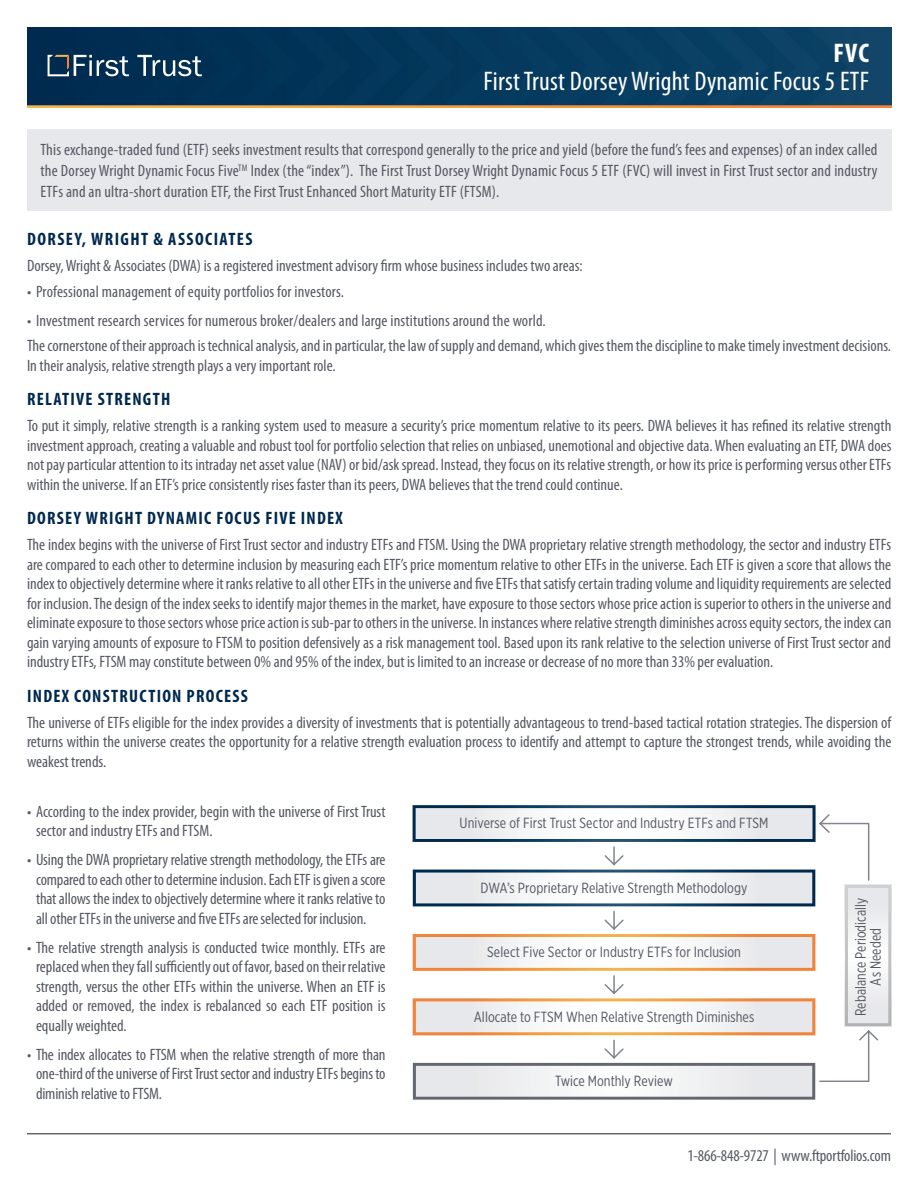
<style>
.page{position:relative;width:918px;height:1188px;background:#fff}
.page>*{position:absolute;margin:0;border:0;box-sizing:border-box;transform-origin:0 0}
.t1{font:condensed 27px "Myriad Pro";letter-spacing:.01em;color:#fff}
.t2{font:700 condensed 27px "Myriad Pro";color:#fff}
.Header_Blue{font:700 condensed 18px "Myriad Pro";letter-spacing:.07em;color:#00294e}
.Body_Text{font:condensed 16.5px/19.5px "Myriad Pro";color:#565963;text-align:justify}
.t3{font:condensed 16.5px/21px "Myriad Pro";letter-spacing:.01em;color:#555963;text-align:justify}
.t4{font:condensed 16.5px "Myriad Pro";letter-spacing:-.01em;color:#555963}
.t5{font:15px/15px "Gotham X Narrow";color:#565964;text-align:center}
.t6{font:14.7px "Gotham X Narrow";letter-spacing:.005em;color:#565964}
</style>
<div class="page">
<img style="left:27px;top:27px;width:864px;height:81px">
<svg style="left:137px;top:55px;width:65px;height:21px"></svg>
<svg style="left:48px;top:55px;width:81px;height:21px"></svg>
<div style="left:27px;top:129px;width:864px;height:82px;background:#e7e8eb"></div>
<hr style="left:27px;top:1133px;width:864px;height:1px;background:#231f20">
<svg style="left:880px;top:885px;width:11px;height:141px"></svg>
<svg style="left:413px;top:805px;width:403px;height:37px"></svg>
<svg style="left:413px;top:870px;width:190px;height:36px"></svg>
<svg style="left:603px;top:813px;width:277px;height:270px"></svg>
<svg style="left:413px;top:934px;width:402px;height:166px"></svg>
<p class="t2" style="left:833px;top:36px;width:37px">FVC</p>
<p class="t1" style="left:484px;top:65px;width:387px">First Trust Dorsey Wright Dynamic Focus 5 ETF</p>
<p class="t3" style="left:40px;top:139px;width:839px">This exchange-traded fund (ETF) seeks investment results that correspond generally to the price and yield (before the fund’s fees and expenses) of an index called the Dorsey Wright Dynamic Focus Five<sup>TM</sup> Index (the “index”). The First Trust Dorsey Wright Dynamic Focus 5 ETF (FVC) will invest in First Trust sector and industry ETFs and an ultra-short duration ETF, the First Trust Enhanced Short Maturity ETF (FTSM).</p>
<p class="Header_Blue" style="left:27px;top:227px;width:227px">DORSEY, WRIGHT &amp; ASSOCIATES</p>
<p class="Body_Text" style="left:27px;top:255px;width:557px">Dorsey, Wright &amp; Associates (DWA) is a registered investment advisory firm whose business includes two areas:</p>
<p class="Body_Text" style="left:27px;top:281px;width:319px">• Professional management of equity portfolios for investors.</p>
<p class="Body_Text" style="left:27px;top:310px;width:520px">• Investment research services for numerous broker/dealers and large institutions around the world.</p>
<p class="Body_Text" style="left:27px;top:336px;width:866px">The cornerstone of their approach is technical analysis, and in particular, the law of supply and demand, which gives them the discipline to make timely investment decisions.<br>In their analysis, relative strength plays a very important role.</p>
<p class="Header_Blue" style="left:27px;top:388px;width:145px">RELATIVE STRENGTH</p>
<p class="Body_Text" style="left:27px;top:416px;width:866px">To put it simply, relative strength is a ranking system used to measure a security’s price momentum relative to its peers. DWA believes it has refined its relative strength investment approach, creating a valuable and robust tool for portfolio selection that relies on unbiased, unemotional and objective data. When evaluating an ETF, DWA does not pay particular attention to its intraday net asset value (NAV) or bid/ask spread. Instead, they focus on its relative strength, or how its price is performing versus other ETFs within the universe. If an ETF’s price consistently rises faster than its peers, DWA believes that the trend could continue.</p>
<p class="Header_Blue" style="left:27px;top:507px;width:317px">DORSEY WRIGHT DYNAMIC FOCUS FIVE INDEX</p>
<p class="Body_Text" style="left:27px;top:535px;width:866px">The index begins with the universe of First Trust sector and industry ETFs and FTSM. Using the DWA proprietary relative strength methodology, the sector and industry ETFs are compared to each other to determine inclusion by measuring each ETF’s price momentum relative to other ETFs in the universe. Each ETF is given a score that allows the index to objectively determine where it ranks relative to all other ETFs in the universe and five ETFs that satisfy certain trading volume and liquidity requirements are selected for inclusion. The design of the index seeks to identify major themes in the market, have exposure to those sectors whose price action is superior to others in the universe and eliminate exposure to those sectors whose price action is sub-par to others in the universe. In instances where relative strength diminishes across equity sectors, the index can gain varying amounts of exposure to FTSM to position defensively as a risk management tool. Based upon its rank relative to the selection universe of First Trust sector and industry ETFs, FTSM may constitute between 0% and 95% of the index, but is limited to an increase or decrease of no more than 33% per evaluation.</p>
<p class="Header_Blue" style="left:27px;top:684px;width:222px">INDEX CONSTRUCTION PROCESS</p>
<p class="Body_Text" style="left:27px;top:712px;width:866px">The universe of ETFs eligible for the index provides a diversity of investments that is potentially advantageous to trend-based tactical rotation strategies. The dispersion of returns within the universe creates the opportunity for a relative strength evaluation process to identify and attempt to capture the strongest trends, while avoiding the weakest trends.</p>
<p class="Body_Text" style="left:36px;top:801px;width:351px;text-indent:-9px">• According to the index provider, begin with the universe of First Trust sector and industry ETFs and FTSM.</p>
<p class="Body_Text" style="left:36px;top:850px;width:351px;text-indent:-9px">• Using the DWA proprietary relative strength methodology, the ETFs are compared to each other to determine inclusion. Each ETF is given a score that allows the index to objectively determine where it ranks relative to all other ETFs in the universe and five ETFs are selected for inclusion.</p>
<p class="Body_Text" style="left:36px;top:937px;width:351px;text-indent:-9px">• The relative strength analysis is conducted twice monthly. ETFs are replaced when they fall sufficiently out of favor, based on their relative strength, versus the other ETFs within the universe. When an ETF is added or removed, the index is rebalanced so each ETF position is equally weighted.</p>
<p class="Body_Text" style="left:36px;top:1044px;width:351px;text-indent:-9px">• The index allocates to FTSM when the relative strength of more than one-third of the universe of First Trust sector and industry ETFs begins to diminish relative to FTSM.</p>
<p class="t6" style="left:460px;top:814px;width:310px">Universe of First Trust Sector and Industry ETFs and FTSM</p>
<p class="t6" style="left:481px;top:879px;width:269px">DWA’s Proprietary Relative Strength Methodology</p>
<p class="t5" style="left:853px;top:1016px;width:119px;rotate:-90deg">Rebalance Periodically<br>As Needed</p>
<p class="t6" style="left:487px;top:943px;width:255px">Select Five Sector or Industry ETFs for Inclusion</p>
<p class="t6" style="left:474px;top:1007px;width:282px">Allocate to FTSM When Relative Strength Diminishes</p>
<p class="t6" style="left:555px;top:1072px;width:119px">Twice Monthly Review</p>
<p class="t4" style="left:687px;top:1146px;width:205px">1-866-848-9727 | www.ftportfolios.com</p>
</div>
